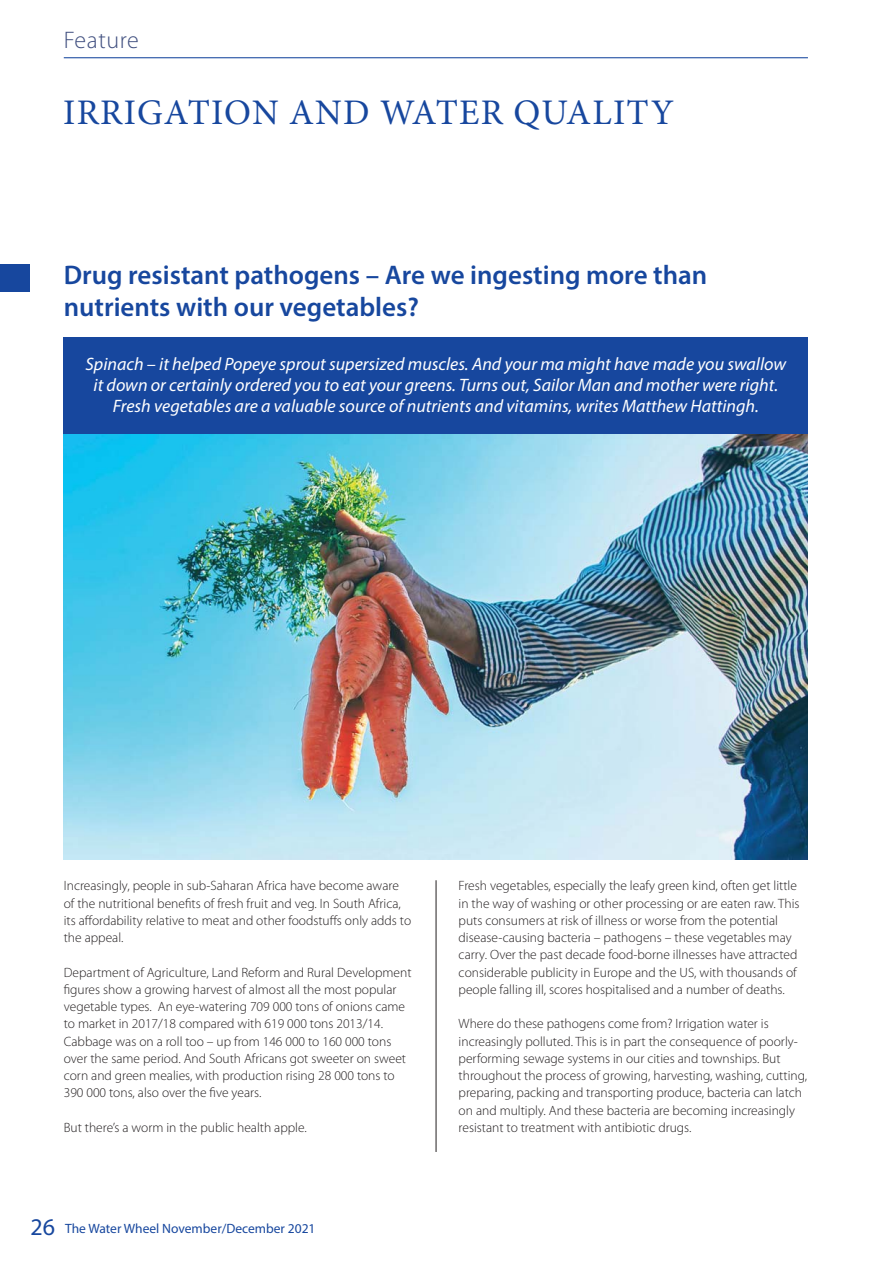
<style>
.page{position:relative;width:893px;height:1263px;background:#fff}
.page>*{position:absolute;margin:0;border:0;box-sizing:border-box;transform-origin:0 0}
.t1{font:36px "Minion Pro";letter-spacing:.035em;color:#17479e}
.t2{font:600 27px/32.4px "Myriad Pro";color:#17479e}
.t3{font:300 24px "Myriad Pro";letter-spacing:.025em;color:#415080}
.t4{font:italic 18px/21px "Myriad Pro";color:#fff;text-align:center}
.t5{font:300 13.5px/17.2px "Myriad Pro";color:#231f20}
.t6{font:13.5px "Myriad Pro";color:#17479e}
.s1{font-size:24px}
</style>
<div class="page">
<hr style="left:64px;top:57px;width:744px;height:1px;background:#17479e">
<img style="left:63px;top:433px;width:745px;height:426px">
<hr style="left:436px;top:880px;width:1px;height:272px;background:#231f20">
<div style="left:63px;top:337px;width:745px;height:96px;background:#17479e"></div>
<div style="left:0;top:264px;width:29px;height:28px;background:#17479e"></div>
<h3 class="t3" style="left:64px;top:31px;width:77px">Feature</h3>
<h1 class="t1" style="left:63px;top:91px;width:612px">IRRIGATION AND WATER QUALITY</h1>
<h2 class="t2" style="left:64px;top:261px;width:645px">Drug resistant pathogens – Are we ingesting more than nutrients with our vegetables?</h2>
<p class="t4" style="left:86px;top:356px;width:702px">Spinach – it helped Popeye sprout supersized muscles. And your ma might have made you swallow it down or certainly ordered you to eat your greens. Turns out, Sailor Man and mother were right.<br>Fresh vegetables are a valuable source of nutrients and vitamins, writes Matthew Hattingh.</p>
<p class="t5" style="left:64px;top:879px;width:349px">Increasingly, people in sub-Saharan Africa have become aware of the nutritional benefits of fresh fruit and veg. In South Africa, its affordability relative to meat and other foodstuffs only adds to the appeal.</p>
<p class="t5" style="left:64px;top:965px;width:349px">Department of Agriculture, Land Reform and Rural Development figures show a growing harvest of almost all the most popular vegetable types. An eye-watering 709 000 tons of onions came to market in 2017/18 compared with 619 000 tons 2013/14.<br>Cabbage was on a roll too – up from 146 000 to 160 000 tons over the same period. And South Africans got sweeter on sweet corn and green mealies, with production rising 28 000 tons to 390 000 tons, also over the five years.</p>
<p class="t5" style="left:64px;top:1120px;width:245px">But there’s a worm in the public health apple.</p>
<p class="t6" style="left:30px;top:1223px;width:287px"><span class="s1">26</span> The Water Wheel November/December 2021</p>
<p class="t5" style="left:459px;top:879px;width:342px">Fresh vegetables, especially the leafy green kind, often get little in the way of washing or other processing or are eaten raw. This puts consumers at risk of illness or worse from the potential disease-causing bacteria – pathogens – these vegetables may carry. Over the past decade food-borne illnesses have attracted considerable publicity in Europe and the US, with thousands of people falling ill, scores hospitalised and a number of deaths.</p>
<p class="t5" style="left:459px;top:1017px;width:350px">Where do these pathogens come from? Irrigation water is increasingly polluted. This is in part the consequence of poorly&shy;performing sewage systems in our cities and townships. But throughout the process of growing, harvesting, washing, cutting, preparing, packing and transporting produce, bacteria can latch on and multiply. And these bacteria are becoming increasingly resistant to treatment with antibiotic drugs.</p>
</div>
